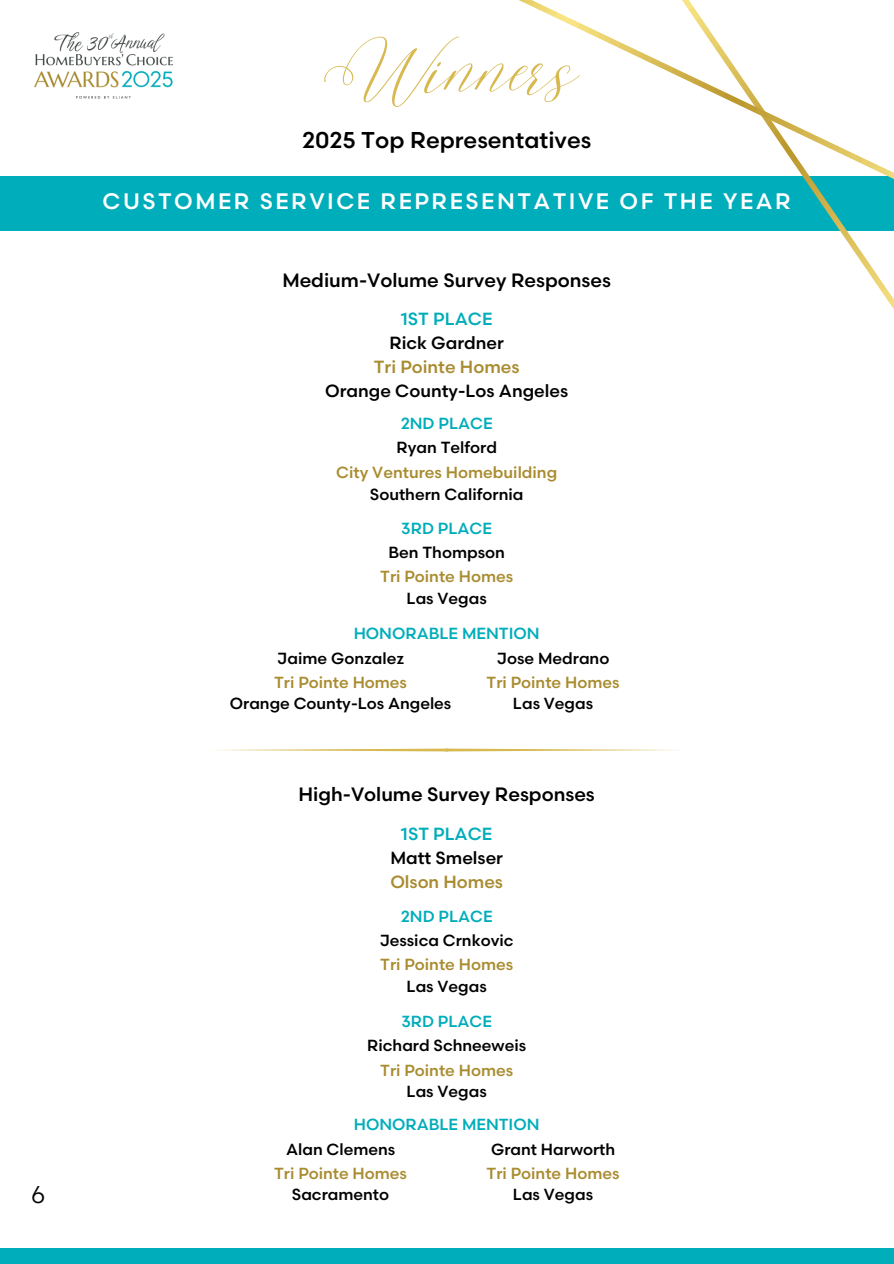
<style>
.page{position:relative;width:894px;height:1264px;background:#fff}
.page>*{position:absolute;margin:0;border:0;box-sizing:border-box;transform-origin:0 0}
.t1{font:54.15px "Malibu Ring";color:#d7b950}
.t2{font:24.15px "Scandia";color:#000}
.t3{font:500 22.8px "Scandia";color:#000}
.t4{font:500 22.35px "Scandia";letter-spacing:.11em;color:#fff}
.t5{font:500 19.35px "Scandia";color:#000}
.t6{font:500 17.55px/23.7px "Scandia";color:#000;text-align:center}
.t7{font:500 17.55px "Scandia";color:#00adba}
.t8{font:500 17.55px "Scandia";color:#a98c30}
.t9{font:500 16.05px "Scandia";color:#000}
.t10{font:500 16.05px "Scandia";color:#a98c30}
.t11{font:500 16.05px "Scandia";color:#00adba}
.s1{color:#a98c30}
</style>
<div class="page">
<div style="left:0;top:176px;width:893px;height:54px;background:#00adba"></div>
<img style="left:414px;top:0;width:479px;height:258px">
<img style="left:34px;top:32px;width:140px;height:67px">
<svg style="left:215px;top:748px;width:464px;height:3px"></svg>
<div style="left:0;top:1247px;width:893px;height:16px;background:#00adba"></div>
<h1 class="t2" style="left:31px;top:1180px;width:16px">6</h1>
<p class="t1" style="left:320px;top:38px;width:255px">Winners</p>
<p class="t3" style="left:302px;top:127px;width:290px">2025 Top Representatives</p>
<p class="t4" style="left:103px;top:189px;width:689px">CUSTOMER SERVICE REPRESENTATIVE OF THE YEAR</p>
<h3 class="t5" style="left:282px;top:269px;width:330px">Medium-Volume Survey Responses</h3>
<h5 class="t7" style="left:401px;top:309px;width:93px">1ST PLACE</h5>
<h6 class="t6" style="left:389px;top:332px;width:116px">Rick Gardner</h6>
<p class="t6" style="left:325px;top:356px;width:244px"><span class="s1">Tri Pointe Homes<br></span>Orange County-Los Angeles</p>
<h5 class="t11" style="left:400px;top:415px;width:93px">2ND PLACE</h5>
<h6 class="t9" style="left:396px;top:439px;width:102px">Ryan Telford</h6>
<p class="t10" style="left:336px;top:463px;width:222px">City Ventures Homebuilding</p>
<p class="t9" style="left:370px;top:485px;width:155px">Southern California</p>
<h6 class="t11" style="left:401px;top:520px;width:92px">3RD PLACE</h6>
<p class="t9" style="left:388px;top:544px;width:118px">Ben Thompson</p>
<h6 class="t10" style="left:380px;top:568px;width:134px">Tri Pointe Homes</h6>
<p class="t9" style="left:406px;top:589px;width:82px">Las Vegas</p>
<p class="t11" style="left:353px;top:624px;width:187px">HONORABLE MENTION</p>
<p class="t9" style="left:277px;top:649px;width:128px">Jaime Gonzalez</p>
<p class="t9" style="left:496px;top:649px;width:114px">Jose Medrano</p>
<p class="t10" style="left:274px;top:673px;width:134px">Tri Pointe Homes</p>
<p class="t9" style="left:230px;top:694px;width:223px">Orange County-Los Angeles</p>
<p class="t10" style="left:486px;top:673px;width:134px">Tri Pointe Homes</p>
<h6 class="t9" style="left:513px;top:694px;width:82px">Las Vegas</h6>
<h2 class="t5" style="left:298px;top:784px;width:298px">High-Volume Survey Responses</h2>
<h4 class="t7" style="left:401px;top:824px;width:93px">1ST PLACE</h4>
<p class="t6" style="left:390px;top:846px;width:114px">Matt Smelser</p>
<p class="t8" style="left:390px;top:872px;width:114px">Olson Homes</p>
<h5 class="t11" style="left:400px;top:907px;width:93px">2ND PLACE</h5>
<p class="t9" style="left:379px;top:931px;width:135px">Jessica Crnkovic</p>
<h5 class="t10" style="left:380px;top:955px;width:134px">Tri Pointe Homes</h5>
<h4 class="t9" style="left:406px;top:977px;width:82px">Las Vegas</h4>
<p class="t11" style="left:401px;top:1012px;width:92px">3RD PLACE</p>
<p class="t9" style="left:367px;top:1036px;width:160px">Richard Schneeweis</p>
<h5 class="t10" style="left:380px;top:1061px;width:134px">Tri Pointe Homes</h5>
<h5 class="t9" style="left:406px;top:1082px;width:82px">Las Vegas</h5>
<p class="t11" style="left:354px;top:1115px;width:187px">HONORABLE MENTION</p>
<p class="t9" style="left:286px;top:1140px;width:111px">Alan Clemens</p>
<p class="t9" style="left:491px;top:1140px;width:126px">Grant Harworth</p>
<p class="t10" style="left:486px;top:1164px;width:134px">Tri Pointe Homes</p>
<h6 class="t9" style="left:513px;top:1185px;width:82px">Las Vegas</h6>
<p class="t10" style="left:274px;top:1164px;width:134px">Tri Pointe Homes</p>
<p class="t9" style="left:292px;top:1185px;width:99px">Sacramento</p>
</div>
